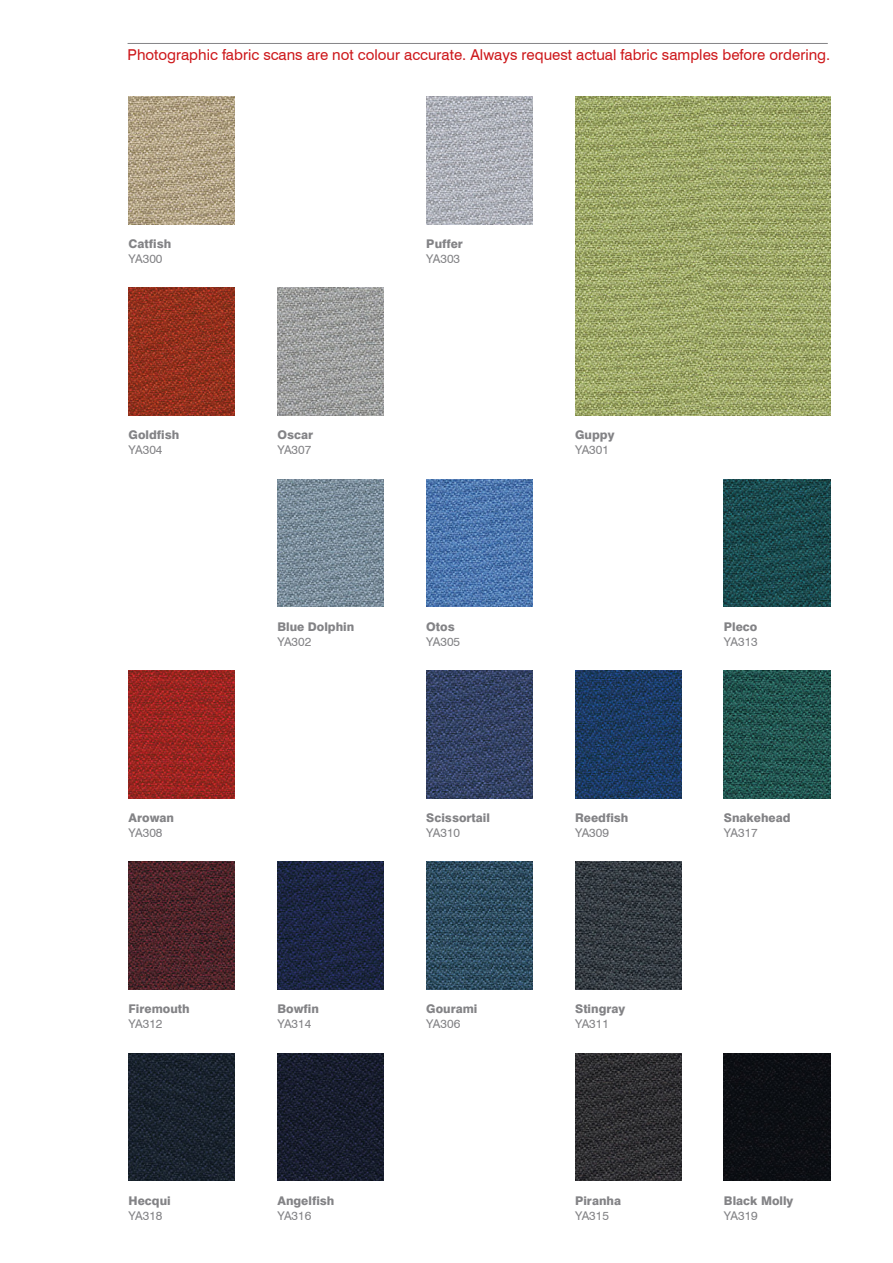
<style>
.page{position:relative;width:893px;height:1263px;background:#fff}
.page>*{position:absolute;margin:0;border:0;box-sizing:border-box;transform-origin:0 0}
.t1{font:15px "Swiss 721 BT";color:#cd171a}
.t2{font:800 12px "Swiss 721 BT";color:#838386}
.t3{font:12px "Swiss 721 BT";color:#838386}
</style>
<div class="page">
<hr style="left:128px;top:43px;width:700px;height:1px;background:#838386">
<img style="left:129px;top:96px;width:106px;height:128px">
<img style="left:426px;top:96px;width:107px;height:128px">
<img style="left:575px;top:96px;width:255px;height:319px">
<img style="left:129px;top:288px;width:106px;height:127px">
<img style="left:277px;top:288px;width:107px;height:127px">
<img style="left:277px;top:479px;width:107px;height:128px">
<img style="left:426px;top:479px;width:107px;height:128px">
<img style="left:724px;top:479px;width:106px;height:128px">
<img style="left:129px;top:670px;width:106px;height:128px">
<img style="left:426px;top:670px;width:107px;height:128px">
<img style="left:575px;top:670px;width:106px;height:128px">
<img style="left:724px;top:670px;width:106px;height:128px">
<img style="left:129px;top:862px;width:106px;height:127px">
<img style="left:277px;top:862px;width:107px;height:127px">
<img style="left:426px;top:862px;width:107px;height:127px">
<img style="left:575px;top:862px;width:106px;height:127px">
<img style="left:129px;top:1053px;width:106px;height:128px">
<img style="left:277px;top:1053px;width:107px;height:128px">
<img style="left:575px;top:1053px;width:106px;height:128px">
<img style="left:724px;top:1053px;width:106px;height:128px">
<p class="t1" style="left:128px;top:46px;width:704px">Photographic fabric scans are not colour accurate. Always request actual fabric samples before ordering.</p>
<p class="t2" style="left:129px;top:236px;width:44px">Catfish</p>
<p class="t3" style="left:129px;top:251px;width:35px">YA300</p>
<p class="t2" style="left:426px;top:236px;width:38px">Puffer</p>
<p class="t3" style="left:426px;top:251px;width:35px">YA303</p>
<p class="t2" style="left:129px;top:428px;width:52px">Goldfish</p>
<p class="t3" style="left:129px;top:443px;width:35px">YA304</p>
<p class="t2" style="left:277px;top:428px;width:37px">Oscar</p>
<p class="t3" style="left:277px;top:443px;width:35px">YA307</p>
<p class="t2" style="left:575px;top:428px;width:41px">Guppy</p>
<p class="t3" style="left:575px;top:443px;width:35px">YA301</p>
<p class="t2" style="left:277px;top:619px;width:78px">Blue Dolphin</p>
<p class="t3" style="left:277px;top:634px;width:35px">YA302</p>
<p class="t2" style="left:426px;top:619px;width:30px">Otos</p>
<p class="t3" style="left:426px;top:634px;width:35px">YA305</p>
<p class="t2" style="left:724px;top:619px;width:35px">Pleco</p>
<p class="t3" style="left:724px;top:634px;width:35px">YA313</p>
<p class="t2" style="left:129px;top:810px;width:47px">Arowan</p>
<p class="t3" style="left:129px;top:825px;width:35px">YA308</p>
<p class="t2" style="left:426px;top:810px;width:65px">Scissortail</p>
<p class="t3" style="left:426px;top:825px;width:35px">YA310</p>
<p class="t2" style="left:575px;top:810px;width:55px">Reedfish</p>
<p class="t3" style="left:575px;top:825px;width:35px">YA309</p>
<p class="t2" style="left:724px;top:810px;width:68px">Snakehead</p>
<p class="t3" style="left:724px;top:825px;width:35px">YA317</p>
<p class="t2" style="left:129px;top:1002px;width:63px">Firemouth</p>
<p class="t3" style="left:129px;top:1017px;width:35px">YA312</p>
<p class="t2" style="left:277px;top:1002px;width:43px">Bowfin</p>
<p class="t3" style="left:277px;top:1017px;width:35px">YA314</p>
<p class="t2" style="left:426px;top:1002px;width:53px">Gourami</p>
<p class="t3" style="left:426px;top:1017px;width:35px">YA306</p>
<p class="t2" style="left:575px;top:1002px;width:52px">Stingray</p>
<p class="t3" style="left:575px;top:1017px;width:35px">YA311</p>
<p class="t2" style="left:129px;top:1193px;width:44px">Hecqui</p>
<p class="t3" style="left:129px;top:1208px;width:35px">YA318</p>
<p class="t2" style="left:277px;top:1193px;width:58px">Angelfish</p>
<p class="t3" style="left:277px;top:1208px;width:35px">YA316</p>
<p class="t2" style="left:575px;top:1193px;width:47px">Piranha</p>
<p class="t3" style="left:575px;top:1208px;width:35px">YA315</p>
<p class="t2" style="left:724px;top:1193px;width:71px">Black Molly</p>
<p class="t3" style="left:724px;top:1208px;width:35px">YA319</p>
</div>
